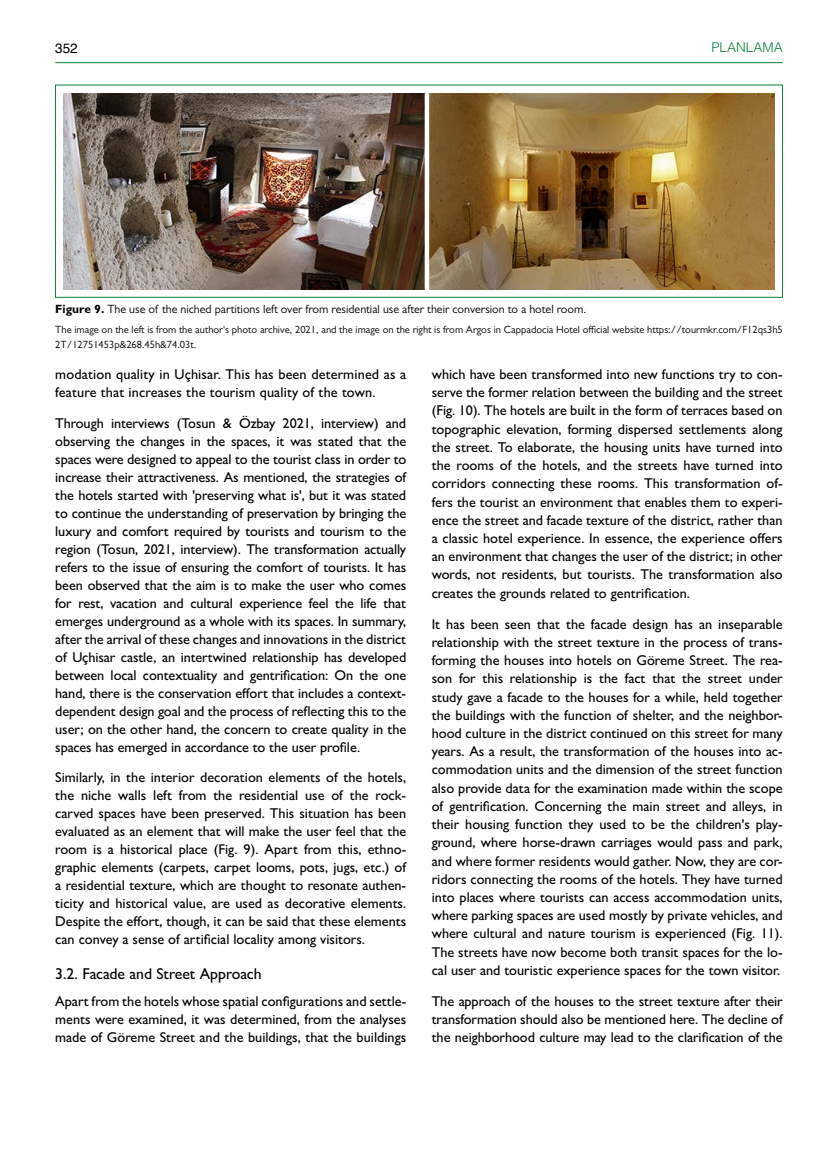
<style>
.page{position:relative;width:838px;height:1170px;background:#fff}
.page>*{position:absolute;margin:0;border:0;box-sizing:border-box;transform-origin:0 0}
.t1{font:500 15.75px "Gill Sans MT Pro";color:#000}
.t2{font:500 14.25px/18.1px "Gill Sans MT Pro";color:#000;text-align:justify}
.t3{font:300 13.5px "Helvetica";color:#0f8140}
.t4{font:13.5px "Helvetica";color:#000}
.t5{font:12px "Gill Sans MT Pro";color:#000}
.t6{font:10.5px/15.3px "Gill Sans MT Pro";color:#000}
.s1{font-weight:700}
</style>
<div class="page">
<hr style="left:55px;top:62px;width:727px;height:1px;background:#0f8140">
<img style="left:64px;top:93px;width:710px;height:196px">
<hr style="left:425px;top:93px;width:4px;height:197px;background:#fff">
<p class="t4" style="left:55px;top:37px;width:24px">352</p>
<p class="t3" style="left:711px;top:36px;width:73px">PLANLAMA</p>
<p class="t5" style="left:55px;top:302px;width:532px"><span class="s1">Figure 9.</span> The use of the niched partitions left over from residential use after their conversion to a hotel room.</p>
<p class="t6" style="left:55px;top:321px;width:729px">The image on the left is from the author's photo archive, 2021, and the image on the right is from Argos in Cappadocia Hotel official website https://tourmkr.com/F12qs3h5<br>2T/12751453p&amp;268.45h&amp;74.03t.</p>
<p class="t2" style="left:55px;top:365px;width:352px">modation quality in Uçhisar. This has been determined as a feature that increases the tourism quality of the town.</p>
<p class="t2" style="left:55px;top:414px;width:352px">Through interviews (Tosun &amp; Özbay 2021, interview) and observing the changes in the spaces, it was stated that the spaces were designed to appeal to the tourist class in order to increase their attractiveness. As mentioned, the strategies of the hotels started with 'preserving what is', but it was stated to continue the understanding of preservation by bringing the luxury and comfort required by tourists and tourism to the region (Tosun, 2021, interview). The transformation actually refers to the issue of ensuring the comfort of tourists. It has been observed that the aim is to make the user who comes for rest, vacation and cultural experience feel the life that emerges underground as a whole with its spaces. In summary, after the arrival of these changes and innovations in the district of Uçhisar castle, an intertwined relationship has developed between local contextuality and gentrification: On the one hand, there is the conservation effort that includes a context&shy;dependent design goal and the process of reflecting this to the user; on the other hand, the concern to create quality in the spaces has emerged in accordance to the user profile.</p>
<p class="t2" style="left:55px;top:768px;width:352px">Similarly, in the interior decoration elements of the hotels, the niche walls left from the residential use of the rock&shy;carved spaces have been preserved. This situation has been evaluated as an element that will make the user feel that the room is a historical place (Fig. 9). Apart from this, ethno&shy;graphic elements (carpets, carpet looms, pots, jugs, etc.) of a residential texture, which are thought to resonate authen&shy;ticity and historical value, are used as decorative elements.<br>Despite the effort, though, it can be said that these elements can convey a sense of artificial locality among visitors.</p>
<p class="t1" style="left:55px;top:964px;width:208px">3.2. Facade and Street Approach</p>
<p class="t2" style="left:55px;top:991px;width:352px">Apart from the hotels whose spatial configurations and settle&shy;ments were examined, it was determined, from the analyses made of Göreme Street and the buildings, that the buildings</p>
<p class="t2" style="left:432px;top:365px;width:352px">which have been transformed into new functions try to con&shy;serve the former relation between the building and the street (Fig. 10). The hotels are built in the form of terraces based on topographic elevation, forming dispersed settlements along the street. To elaborate, the housing units have turned into the rooms of the hotels, and the streets have turned into corridors connecting these rooms. This transformation of&shy;fers the tourist an environment that enables them to experi&shy;ence the street and facade texture of the district, rather than a classic hotel experience. In essence, the experience offers an environment that changes the user of the district; in other words, not residents, but tourists. The transformation also creates the grounds related to gentrification.</p>
<p class="t2" style="left:432px;top:614px;width:352px">It has been seen that the facade design has an inseparable relationship with the street texture in the process of trans&shy;forming the houses into hotels on Göreme Street. The rea&shy;son for this relationship is the fact that the street under study gave a facade to the houses for a while, held together the buildings with the function of shelter, and the neighbor&shy;hood culture in the district continued on this street for many years. As a result, the transformation of the houses into ac&shy;commodation units and the dimension of the street function also provide data for the examination made within the scope of gentrification. Concerning the main street and alleys, in their housing function they used to be the children's play&shy;ground, where horse-drawn carriages would pass and park, and where former residents would gather. Now, they are cor&shy;ridors connecting the rooms of the hotels. They have turned into places where tourists can access accommodation units, where parking spaces are used mostly by private vehicles, and where cultural and nature tourism is experienced (Fig. 11).<br>The streets have now become both transit spaces for the lo&shy;cal user and touristic experience spaces for the town visitor.</p>
<p class="t2" style="left:432px;top:991px;width:352px">The approach of the houses to the street texture after their transformation should also be mentioned here. The decline of the neighborhood culture may lead to the clarification of the</p>
</div>
